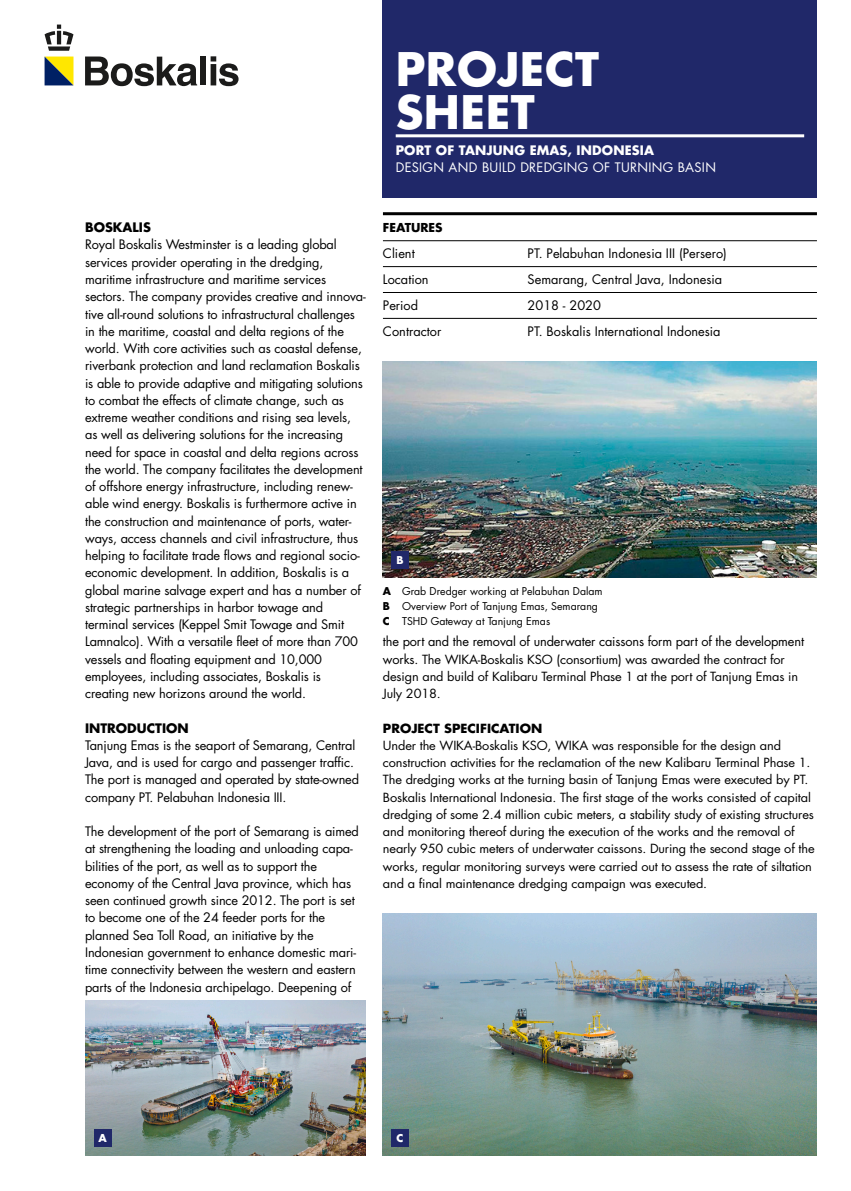
<style>
.page{position:relative;width:851px;height:1191px;background:#fff}
.page>*{position:absolute;margin:0;border:0;box-sizing:border-box;transform-origin:0 0}
._000_JEC_Heading_1{font:700 45px "Futura Std";letter-spacing:.01em;color:#fff}
._000_JEC_Body{font:12.75px/17.2px "Futura Std";letter-spacing:-.01em;color:#000}
._000_JEC_Body_upperl{font:12.75px "Futura Std";color:#000}
._000_JEC_Subheading{font:12.75px "Futura Std";letter-spacing:.025em;color:#fff}
._000_JEC_Subheading-2{font:700 12.75px "Futura Std";letter-spacing:.01em;color:#fff}
._000_BOS_Body_Subhea{font:700 12.75px "Futura Std";color:#000}
._000_JEC_Body-2{font:12.3px/17.2px "Futura Std";letter-spacing:-.01em;color:#000;scale:1.04 1}
._000_BOS_Body_Subhea-2{font:700 12.3px "Futura Std";color:#000;scale:1.04 1}
._000_JEC_Heading_3{font:700 12px "Futura Std";color:#000}
.t1{font:700 10.65px "Futura Std";color:#fff}
._000_BOS_Photocredit{font:10.5px "Futura Std";color:#000}
.t2{font:700 10.5px "Futura Std";color:#fff}
.s1{font-weight:700}
.s2{font-size:12.75px}
</style>
<div class="page">
<svg style="left:45px;top:57px;width:28px;height:28px"></svg>
<svg style="left:85px;top:57px;width:112px;height:29px"></svg>
<div style="left:200px;top:57px;width:6px;height:28px;background:#1b1b1a"></div>
<svg style="left:210px;top:56px;width:28px;height:30px"></svg>
<svg style="left:45px;top:25px;width:28px;height:26px"></svg>
<div style="left:383px;top:0;width:433px;height:198px;background:#202869"></div>
<hr style="left:395px;top:134px;width:409px;height:3px;background:#fff">
<img style="left:383px;top:913px;width:433px;height:242px">
<img style="left:85px;top:1000px;width:281px;height:155px">
<div style="left:391px;top:1129px;width:17px;height:17px;background:#202869"></div>
<div style="left:94px;top:1129px;width:17px;height:17px;background:#202869"></div>
<img style="left:383px;top:362px;width:433px;height:215px">
<div style="left:391px;top:551px;width:18px;height:18px;background:#202869"></div>
<hr style="left:383px;top:212px;width:433px;height:3px;background:#000">
<hr style="left:383px;top:240px;width:433px;height:1px;background:#000">
<hr style="left:383px;top:266px;width:433px;height:1px;background:#000">
<hr style="left:383px;top:292px;width:433px;height:1px;background:#000">
<hr style="left:383px;top:318px;width:433px;height:1px;background:#000">
<p class="_000_JEC_Heading_1" style="left:395px;top:39px;width:205px">PROJECT</p>
<p class="_000_JEC_Heading_1" style="left:395px;top:82px;width:141px">SHEET</p>
<p class="_000_JEC_Subheading-2" style="left:395px;top:141px;width:260px">PORT OF TANJUNG EMAS, INDONESIA</p>
<p class="_000_JEC_Subheading" style="left:395px;top:159px;width:322px">DESIGN AND BUILD DREDGING OF TURNING BASIN</p>
<p class="_000_BOS_Body_Subhea" style="left:85px;top:219px;width:67px">BOSKALIS</p>
<p class="_000_JEC_Body" style="left:85px;top:236px;width:282px">Royal Boskalis Westminster is a leading global services provider operating in the dredging, maritime infrastructure and maritime services sectors. The company provides creative and innova&shy;tive all-round solutions to infrastructural challenges in the maritime, coastal and delta regions of the world. With core activities such as coastal defense, riverbank protection and land reclamation Boskalis is able to provide adaptive and mitigating solutions to combat the effects of climate change, such as extreme weather conditions and rising sea levels, as well as delivering solutions for the increasing need for space in coastal and delta regions across the world. The company facilitates the development of offshore energy infrastructure, including renew&shy;able wind energy. Boskalis is furthermore active in the construction and maintenance of ports, water&shy;ways, access channels and civil infrastructure, thus helping to facilitate trade flows and regional socio&shy;economic development. In addition, Boskalis is a global marine salvage expert and has a number of strategic partnerships in harbor towage and terminal services (Keppel Smit Towage and Smit Lamnalco). With a versatile fleet of more than 700 vessels and floating equipment and 10,000 employees, including associates, Boskalis is creating new horizons around the world.</p>
<p class="_000_BOS_Body_Subhea" style="left:85px;top:719px;width:105px">INTRODUCTION</p>
<p class="_000_JEC_Body" style="left:85px;top:736px;width:275px">Tanjung Emas is the seaport of Semarang, Central Java, and is used for cargo and passenger traffic.<br>The port is managed and operated by state-owned company PT. Pelabuhan Indonesia III.</p>
<p class="_000_JEC_Body" style="left:85px;top:823px;width:275px">The development of the port of Semarang is aimed at strengthening the loading and unloading capa&shy;bilities of the port, as well as to support the economy of the Central Java province, which has seen continued growth since 2012. The port is set to become one of the 24 feeder ports for the planned Sea Toll Road, an initiative by the Indonesian government to enhance domestic mari&shy;time connectivity between the western and eastern parts of the Indonesia archipelago. Deepening of</p>
<p class="_000_JEC_Heading_3" style="left:383px;top:220px;width:61px">FEATURES</p>
<p class="_000_JEC_Body_upperl" style="left:383px;top:245px;width:33px">Client</p>
<p class="_000_JEC_Body_upperl" style="left:527px;top:245px;width:201px">PT. Pelabuhan Indonesia III (Persero)</p>
<p class="_000_JEC_Body_upperl" style="left:383px;top:271px;width:47px">Location</p>
<p class="_000_JEC_Body_upperl" style="left:527px;top:271px;width:196px">Semarang, Central Java, Indonesia</p>
<p class="_000_JEC_Body_upperl" style="left:383px;top:297px;width:37px">Period</p>
<p class="_000_JEC_Body_upperl" style="left:527px;top:297px;width:75px">2018 - 2020</p>
<p class="_000_JEC_Body_upperl" style="left:383px;top:323px;width:60px">Contractor</p>
<p class="_000_JEC_Body_upperl" style="left:527px;top:323px;width:194px">PT. Boskalis International Indonesia</p>
<p class="t2" style="left:396px;top:552px;width:9px">B</p>
<p class="_000_BOS_Photocredit" style="left:383px;top:584px;width:221px"><span class="s1">A</span> Grab Dredger working at Pelabuhan Dalam</p>
<p class="_000_BOS_Photocredit" style="left:383px;top:599px;width:216px"><span class="s1">B</span> Overview Port of Tanjung Emas, Semarang</p>
<p class="_000_BOS_Photocredit" style="left:383px;top:614px;width:169px"><span class="s1">C</span> TSHD Gateway at Tanjung Emas</p>
<p class="_000_JEC_Body" style="left:383px;top:633px;width:422px">the port and the removal of underwater caissons form part of the development</p>
<p class="_000_JEC_Body-2" style="left:383px;top:650px;width:400px"><span class="s2">works.</span> The WIKA-Boskalis KSO (consortium) was awarded the contract for design and build of Kalibaru Terminal Phase 1 at the port of Tanjung Emas in<br>July 2018.</p>
<p class="_000_BOS_Body_Subhea-2" style="left:383px;top:720px;width:155px">PROJECT SPECIFICATION</p>
<p class="_000_JEC_Body-2" style="left:383px;top:737px;width:416px">Under the WIKA-Boskalis KSO, WIKA was responsible for the design and construction activities for the reclamation of the new Kalibaru Terminal Phase 1.<br>The dredging works at the turning basin of Tanjung Emas were executed by PT.<br>Boskalis International Indonesia. The first stage of the works consisted of capital dredging of some 2.4 million cubic meters, a stability study of existing structures and monitoring thereof during the execution of the works and the removal of nearly 950 cubic meters of underwater caissons. During the second stage of the works, regular monitoring surveys were carried out to assess the rate of siltation and a final maintenance dredging campaign was executed.</p>
<p class="t1" style="left:98px;top:1130px;width:10px">A</p>
<p class="t2" style="left:396px;top:1130px;width:8px">C</p>
</div>
